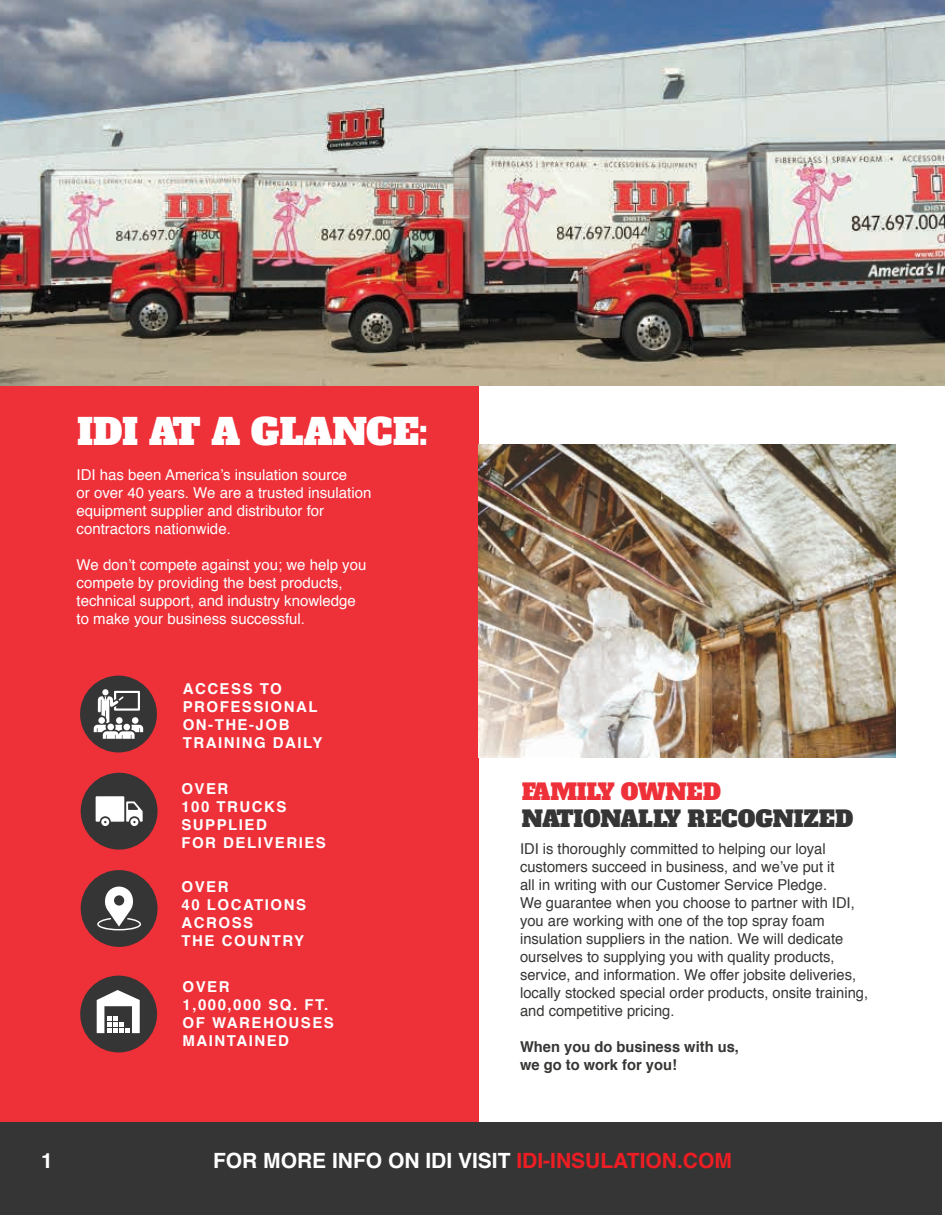
<style>
.page{position:relative;width:945px;height:1215px;background:#fff}
.page>*{position:absolute;margin:0;border:0;box-sizing:border-box;transform-origin:0 0}
.t1{font:36px "Alfa Slab One";color:#fff}
.t2{font:22.5px "Alfa Slab One";color:#363535}
.t3{font:22.5px "Alfa Slab One";color:#ee3039}
.t4{font:700 21px "Helvetica";color:#fff}
.t5{font:15px/18px "Helvetica";color:#373635}
.t6{font:15px/18px "Helvetica";color:#fff}
.t7{font:700 15px/18px "Helvetica";letter-spacing:.1em;color:#fff}
.t8{font:700 15px/18px "Helvetica";color:#373635}
.s1{color:#ee1d23}
</style>
<div class="page">
<div style="left:0;top:383px;width:478px;height:741px;background:#ee3039"></div>
<div style="left:0;top:1122px;width:941px;height:93px;background:#363535"></div>
<div style="left:80px;top:976px;width:77px;height:76px;background:#363535;border-radius:50%"></div>
<svg style="left:97px;top:990px;width:43px;height:43px"></svg>
<div style="left:81px;top:773px;width:77px;height:77px;background:#363535;border-radius:50%"></div>
<svg style="left:96px;top:796px;width:47px;height:30px"></svg>
<div style="left:81px;top:870px;width:77px;height:77px;background:#363535;border-radius:50%"></div>
<svg style="left:97px;top:887px;width:44px;height:43px"></svg>
<div style="left:80px;top:676px;width:77px;height:76px;background:#363535;border-radius:50%"></div>
<svg style="left:94px;top:691px;width:49px;height:48px"></svg>
<div style="left:107px;top:724px;width:7px;height:6px;background:#fff;border-radius:50%"></div>
<div style="left:123px;top:724px;width:7px;height:6px;background:#fff;border-radius:50%"></div>
<img style="left:0;top:0;width:945px;height:385px">
<img style="left:479px;top:445px;width:416px;height:312px">
<h1 class="t1" style="left:77px;top:407px;width:352px">IDI AT A GLANCE:</h1>
<p class="t6" style="left:77px;top:467px;width:296px">IDI has been America’s insulation source<br>or over 40 years. We are a trusted insulation equipment supplier and distributor for contractors nationwide.</p>
<p class="t6" style="left:77px;top:557px;width:291px">We don’t compete against you; we help you compete by providing the best products, technical support, and industry knowledge to make your business successful.</p>
<p class="t7" style="left:183px;top:680px;width:141px">ACCESS TO<br>PROFESSIONAL<br>ON-THE-JOB<br>TRAINING DAILY</p>
<p class="t7" style="left:181px;top:780px;width:146px">OVER<br>100 TRUCKS<br>SUPPLIED<br>FOR DELIVERIES</p>
<p class="t7" style="left:182px;top:878px;width:126px">OVER<br>40 LOCATIONS<br>ACROSS<br>THE COUNTRY</p>
<p class="t7" style="left:183px;top:978px;width:153px">OVER<br>1,000,000 SQ. FT.<br>OF WAREHOUSES<br>MAINTAINED</p>
<h2 class="t3" style="left:522px;top:776px;width:201px">FAMILY OWNED</h2>
<h2 class="t2" style="left:522px;top:803px;width:333px">NATIONALLY RECOGNIZED</h2>
<p class="t5" style="left:520px;top:841px;width:350px">IDI is thoroughly committed to helping our loyal customers succeed in business, and we’ve put it<br>all in writing with our Customer Service Pledge.<br>We guarantee when you choose to partner with IDI, you are working with one of the top spray foam insulation suppliers in the nation. We will dedicate ourselves to supplying you with quality products, service, and information. We offer jobsite deliveries, locally stocked special order products, onsite training, and competitive pricing.</p>
<p class="t8" style="left:520px;top:1038px;width:220px">When you do business with us, we go to work for you!</p>
<h3 class="t4" style="left:41px;top:1144px;width:13px">1</h3>
<h3 class="t4" style="left:213px;top:1144px;width:520px">FOR MORE INFO ON IDI VISIT <span class="s1">IDI-INSULATION.COM</span></h3>
</div>
